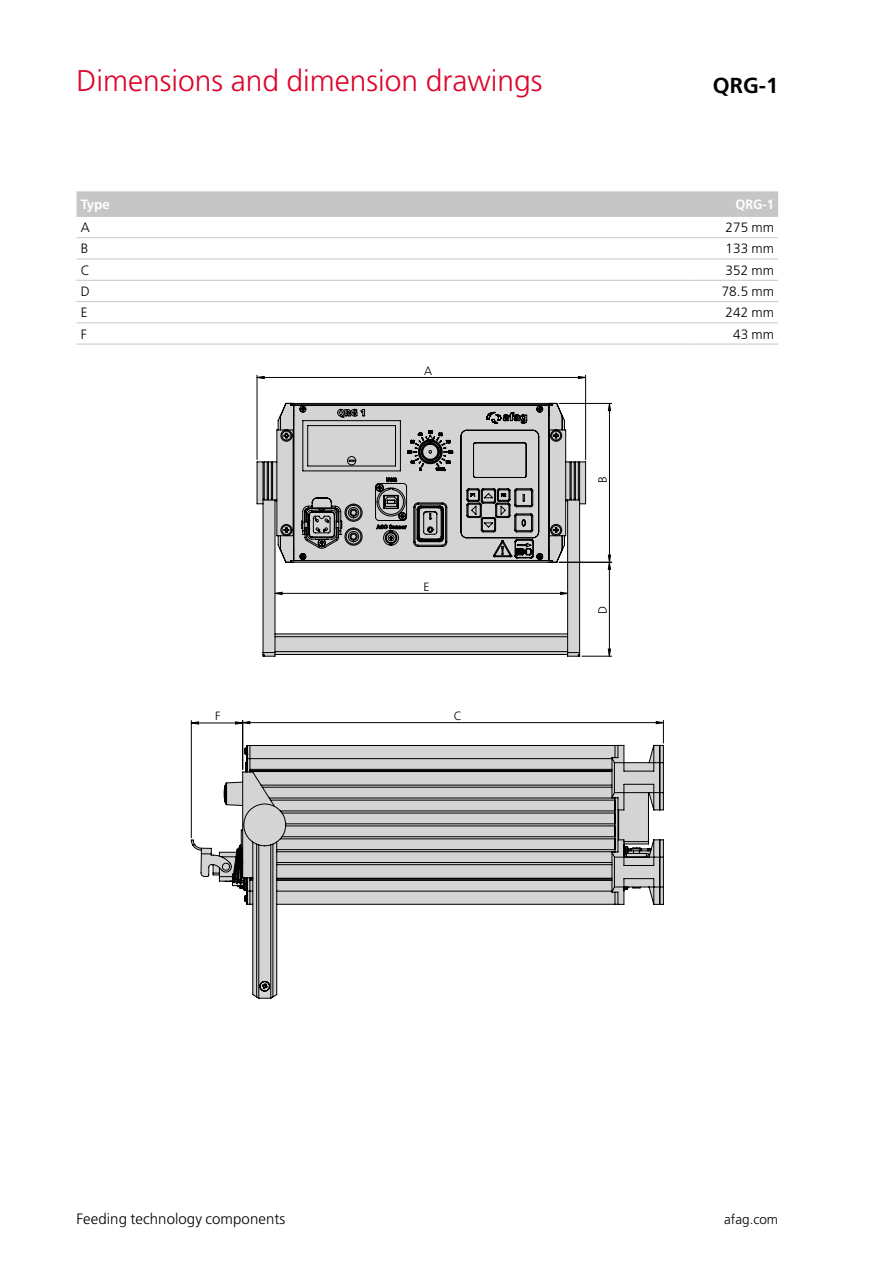
<style>
.page{position:relative;width:893px;height:1263px;background:#fff}
.page>*{position:absolute;margin:0;border:0;box-sizing:border-box;transform-origin:0 0}
.Überschrift_Seite{font:300 30px "Frutiger LT Pro";color:#dd052b}
.Modulbezeichnung_bol{font:700 21.75px "Frutiger LT Pro";color:#000}
.Fusszeile{font:300 15px "Frutiger LT Pro";letter-spacing:.005em;color:#000}
.Tabelle_Regular_9pt{font:300 13.5px "Frutiger LT Pro";letter-spacing:.005em;color:#000}
.Tabelle_bold_9pt_wei{font:700 13.5px "Frutiger LT Pro";color:#fff;scale:.95 1}
.Tabelle_bold_9pt_wei-2{font:700 13.5px "Frutiger LT Pro";color:#fff}
.t1{font:300 12px "Frutiger LT Pro";color:#000}
</style>
<div class="page">
<div style="left:77px;top:191px;width:701px;height:26px;background:#c6c6c6"></div>
<hr style="left:77px;top:237px;width:616px;height:1px;background:#c6c6c6">
<hr style="left:693px;top:237px;width:85px;height:1px;background:#c6c6c6">
<hr style="left:77px;top:259px;width:616px;height:1px;background:#c6c6c6">
<hr style="left:693px;top:259px;width:85px;height:1px;background:#c6c6c6">
<hr style="left:77px;top:280px;width:616px;height:1px;background:#c6c6c6">
<hr style="left:693px;top:280px;width:85px;height:1px;background:#c6c6c6">
<hr style="left:77px;top:301px;width:616px;height:1px;background:#c6c6c6">
<hr style="left:693px;top:322px;width:85px;height:1px;background:#c6c6c6">
<hr style="left:693px;top:344px;width:85px;height:1px;background:#c6c6c6">
<hr style="left:77px;top:322px;width:616px;height:1px;background:#c6c6c6">
<hr style="left:77px;top:344px;width:616px;height:1px;background:#c6c6c6">
<hr style="left:693px;top:301px;width:85px;height:1px;background:#c6c6c6">
<hr style="left:191px;top:720px;width:1px;height:118px;background:#000">
<hr style="left:242px;top:720px;width:1px;height:49px;background:#000">
<hr style="left:257px;top:375px;width:1px;height:84px;background:#000">
<hr style="left:585px;top:375px;width:1px;height:84px;background:#000">
<hr style="left:559px;top:403px;width:53px;height:1px;background:#000">
<hr style="left:559px;top:562px;width:53px;height:1px;background:#000">
<hr style="left:582px;top:656px;width:30px;height:1px;background:#000">
<svg style="left:191px;top:720px;width:473px;height:23px"></svg>
<svg style="left:257px;top:376px;width:329px;height:3px"></svg>
<svg style="left:608px;top:403px;width:3px;height:254px"></svg>
<svg style="left:257px;top:403px;width:329px;height:254px;background:#b7b7b7"></svg>
<svg style="left:274px;top:501px;width:294px;height:133px"></svg>
<svg style="left:191px;top:745px;width:473px;height:254px"></svg>
<p class="Überschrift_Seite" style="left:77px;top:63px;width:467px">Dimensions and dimension drawings</p>
<p class="Modulbezeichnung_bol" style="left:713px;top:72px;width:67px">QRG-1</p>
<p class="Tabelle_bold_9pt_wei-2" style="left:81px;top:196px;width:31px">Type</p>
<p class="Tabelle_bold_9pt_wei" style="left:735px;top:196px;width:42px">QRG-1</p>
<p class="Tabelle_Regular_9pt" style="left:81px;top:220px;width:11px">A</p>
<p class="Tabelle_Regular_9pt" style="left:726px;top:220px;width:50px">275 mm</p>
<p class="Tabelle_Regular_9pt" style="left:81px;top:241px;width:9px">B</p>
<p class="Tabelle_Regular_9pt" style="left:726px;top:241px;width:50px">133 mm</p>
<p class="Tabelle_Regular_9pt" style="left:81px;top:262px;width:11px">C</p>
<p class="Tabelle_Regular_9pt" style="left:726px;top:262px;width:50px">352 mm</p>
<p class="Tabelle_Regular_9pt" style="left:81px;top:283px;width:11px">D</p>
<p class="Tabelle_Regular_9pt" style="left:722px;top:283px;width:54px">78.5 mm</p>
<p class="Tabelle_Regular_9pt" style="left:81px;top:305px;width:8px">E</p>
<p class="Tabelle_Regular_9pt" style="left:726px;top:305px;width:50px">242 mm</p>
<p class="Tabelle_Regular_9pt" style="left:81px;top:326px;width:7px">F</p>
<p class="Tabelle_Regular_9pt" style="left:733px;top:326px;width:42px">43 mm</p>
<p class="t1" style="left:424px;top:364px;width:10px">A</p>
<p class="t1" style="left:423px;top:579px;width:7px">E</p>
<p class="t1" style="left:215px;top:709px;width:7px">F</p>
<p class="t1" style="left:454px;top:709px;width:10px">C</p>
<p class="t1" style="left:596px;top:483px;width:8px;rotate:-90deg">B</p>
<p class="t1" style="left:596px;top:614px;width:10px;rotate:-90deg">D</p>
<p class="Fusszeile" style="left:77px;top:1210px;width:210px">Feeding technology components</p>
<p class="Tabelle_Regular_9pt" style="left:724px;top:1211px;width:55px">afag.com</p>
</div>
